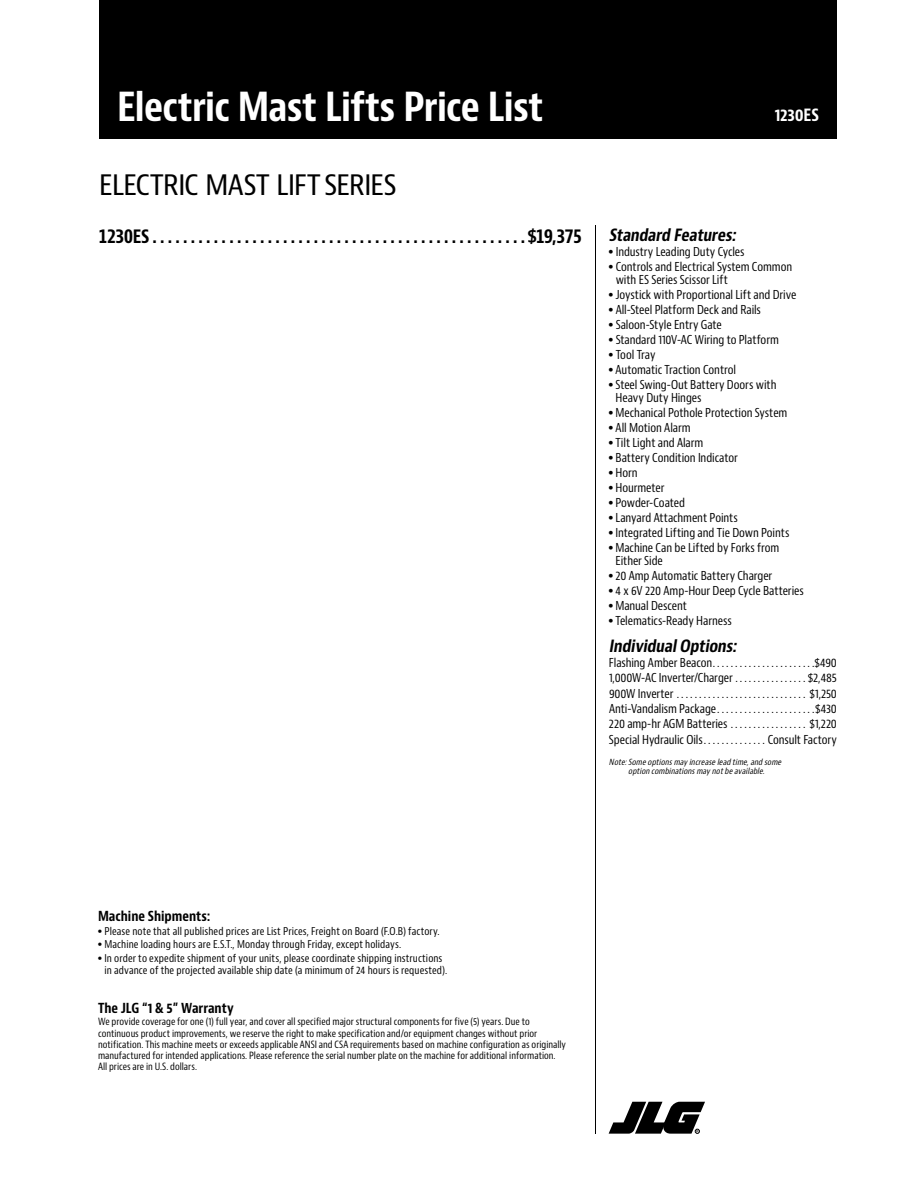
<style>
.page{position:relative;width:918px;height:1188px;background:#fff}
.page>*{position:absolute;margin:0;border:0;box-sizing:border-box;transform-origin:0 0}
.t1{font:700 condensed 39px "Bernino Sans";letter-spacing:-.015em;color:#fff}
.t2{font:condensed 30px "Bernino Sans";letter-spacing:-.03em;color:#000;scale:1.1 1}
.t3{font:700 condensed 18px "Bernino Sans";letter-spacing:-.015em;color:#000}
.t4{font:italic 700 condensed 16.5px "Bernino Sans";color:#000}
.t5{font:700 condensed 16.5px "Bernino Sans";color:#fff}
.t6{font:700 condensed 13.5px "Bernino Sans";color:#000}
.t7{font:condensed 12px/12.8px "Bernino Sans";letter-spacing:-.005em;color:#000}
.t8{font:condensed 10.5px/12px "Bernino Sans";letter-spacing:.005em;color:#000}
.t9{font:condensed 9.75px/11.2px "Bernino Sans";color:#000}
.t10{font:italic condensed 8.25px/9px "Bernino Sans";color:#000;text-align:center}
.s1{font-family:"Helvetica";font-stretch:normal}
</style>
<div class="page">
<svg style="left:609px;top:1102px;width:96px;height:32px"></svg>
<div style="left:99px;top:0;width:738px;height:139px;background:#000"></div>
<hr style="left:595px;top:225px;width:1px;height:909px;background:#000">
<h1 class="t1" style="left:117px;top:83px;width:428px">Electric Mast Lifts Price List</h1>
<h2 class="t2" style="left:99px;top:166px;width:272px">ELECTRIC MAST LIFTSERIES</h2>
<h3 class="t5" style="left:775px;top:105px;width:46px">1230ES</h3>
<h3 class="t3" style="left:99px;top:225px;width:484px">1230ES . . . . . . . . . . . . . . . . . . . . . . . . . . . . . . . ..................$19,375</h3>
<h3 class="t4" style="left:609px;top:225px;width:132px">Standard Features:</h3>
<p class="t7" style="left:609px;top:246px;width:137px"><span class="s1">•</span> Industry Leading Duty Cycles</p>
<p class="t7" style="left:616px;top:261px;width:178px;text-indent:-7px"><span class="s1">•</span> Controls and Electrical System Common with ES Series Scissor Lift</p>
<p class="t7" style="left:609px;top:289px;width:189px"><span class="s1">•</span> Joystick with Proportional Lift and Drive</p>
<p class="t7" style="left:609px;top:304px;width:154px"><span class="s1">•</span> All-Steel Platform Deck and Rails</p>
<p class="t7" style="left:609px;top:319px;width:115px"><span class="s1">•</span> Saloon-Style Entry Gate</p>
<p class="t7" style="left:609px;top:334px;width:171px"><span class="s1">•</span> Standard 110V-AC Wiring to Platform</p>
<p class="t7" style="left:609px;top:349px;width:48px"><span class="s1">•</span> Tool Tray</p>
<p class="t7" style="left:609px;top:364px;width:129px"><span class="s1">•</span> Automatic Traction Control</p>
<p class="t7" style="left:616px;top:379px;width:162px;text-indent:-7px"><span class="s1">•</span> Steel Swing-Out Battery Doors with<br>Heavy Duty Hinges</p>
<p class="t7" style="left:609px;top:406px;width:180px"><span class="s1">•</span> Mechanical Pothole Protection System</p>
<p class="t7" style="left:609px;top:421px;width:83px"><span class="s1">•</span> All Motion Alarm</p>
<p class="t7" style="left:609px;top:436px;width:96px"><span class="s1">•</span> Tilt Light and Alarm</p>
<p class="t7" style="left:609px;top:451px;width:131px"><span class="s1">•</span> Battery Condition Indicator</p>
<p class="t7" style="left:609px;top:466px;width:30px"><span class="s1">•</span> Horn</p>
<p class="t7" style="left:609px;top:481px;width:57px"><span class="s1">•</span> Hourmeter</p>
<p class="t7" style="left:609px;top:496px;width:78px"><span class="s1">•</span> Powder-Coated</p>
<p class="t7" style="left:609px;top:511px;width:131px"><span class="s1">•</span> Lanyard Attachment Points</p>
<p class="t7" style="left:609px;top:526px;width:182px"><span class="s1">•</span> Integrated Lifting and Tie Down Points</p>
<p class="t7" style="left:616px;top:541px;width:165px;text-indent:-7px"><span class="s1">•</span> Machine Can be Lifted by Forks from<br>Either Side</p>
<p class="t7" style="left:609px;top:569px;width:165px"><span class="s1">•</span> 20 Amp Automatic Battery Charger</p>
<p class="t7" style="left:609px;top:584px;width:197px"><span class="s1">•</span> 4 x 6V 220 Amp-Hour Deep Cycle Batteries</p>
<p class="t7" style="left:609px;top:599px;width:80px"><span class="s1">•</span> Manual Descent</p>
<p class="t7" style="left:609px;top:614px;width:125px"><span class="s1">•</span> Telematics-Ready Harness</p>
<h3 class="t4" style="left:609px;top:635px;width:133px">IndividualOptions:</h3>
<p class="t7" style="left:609px;top:656px;width:107px">Flashing Amber Beacon.......................</p>
<p class="t7" style="left:815px;top:656px;width:24px">$490</p>
<p class="t7" style="left:609px;top:672px;width:128px">1,000W-AC Inverter/Charger.................</p>
<p class="t7" style="left:808px;top:672px;width:31px">$2,485</p>
<p class="t7" style="left:609px;top:687px;width:69px">900W Inverter..............................</p>
<p class="t7" style="left:810px;top:687px;width:29px">$1,250</p>
<p class="t7" style="left:609px;top:703px;width:111px">Anti-Vandalism Package......................</p>
<p class="t7" style="left:815px;top:703px;width:23px">$430</p>
<p class="t7" style="left:609px;top:718px;width:123px">220 amp-hr AGM Batteries.................</p>
<p class="t7" style="left:809px;top:718px;width:29px">$1,220</p>
<p class="t7" style="left:609px;top:733px;width:97px">Special Hydraulic Oils...............</p>
<p class="t7" style="left:768px;top:733px;width:71px">Consult Factory</p>
<p class="t10" style="left:609px;top:757px;width:176px">Note:Someoptionsmayincreaseleadtime,andsome optioncombinationsmaynotbeavailable.</p>
<p class="t6" style="left:98px;top:908px;width:114px">Machine Shipments:</p>
<p class="t8" style="left:98px;top:925px;width:343px"><span class="s1">•</span> Please note that all published prices are List Prices, Freight on Board (F.O.B) factory.</p>
<p class="t8" style="left:98px;top:938px;width:305px"><span class="s1">•</span> Machine loading hours are E.S.T., Monday through Friday, except holidays.</p>
<p class="t8" style="left:105px;top:952px;width:344px;text-indent:-6px"><span class="s1">•</span> In order to expedite shipment of your units, please coordinate shipping instructions in advance of the projected available ship date (a minimum of 24 hours is requested).</p>
<p class="t6" style="left:98px;top:999px;width:137px">The JLG “1 &amp; 5” Warranty</p>
<p class="t9" style="left:98px;top:1016px;width:470px">We provide coverage for one (1) full year, and cover all specified major structural components for five (5) years. Due to continuous product improvements, we reserve the right to make specification and/or equipment changes without prior notification. This machine meets or exceeds applicable ANSI and CSA requirements based on machine configuration as originally manufactured for intended applications. Please reference the serial number plate on the machine for additional information.<br>All prices are in U.S. dollars.</p>
</div>
